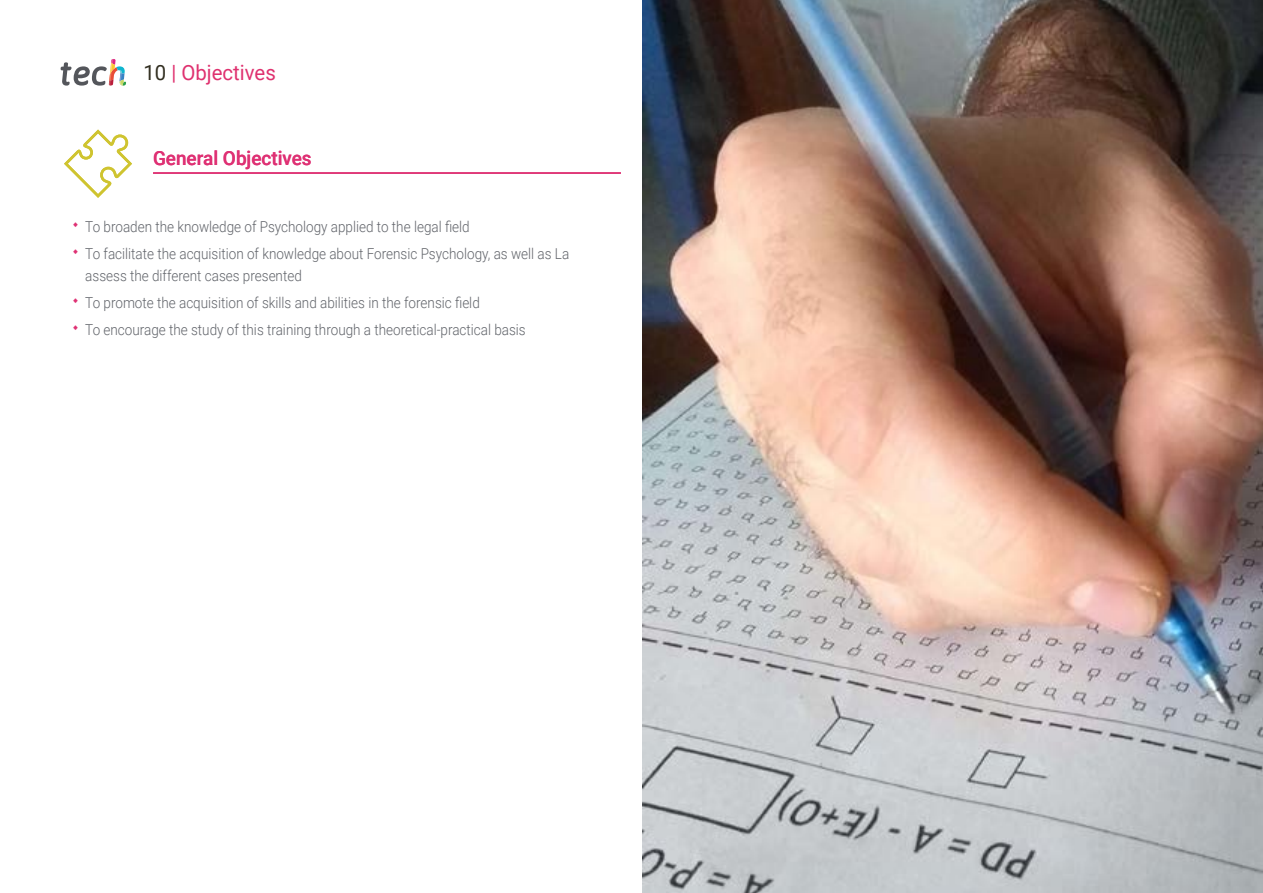
<style>
.page{position:relative;width:1263px;height:893px;background:#fff}
.page>*{position:absolute;margin:0;border:0;box-sizing:border-box;transform-origin:0 0}
.t1{font:21px "Roboto";color:#df316f}
.t2{font:500 19.5px "Roboto";color:#df3174}
.t3{font:300 15px/26.7px "Roboto";color:#61646a;scale:.9 1}
.s1{color:#312e20}
</style>
<div class="page">
<img style="left:642px;top:0;width:621px;height:893px">
<hr style="left:153px;top:173px;width:468px;height:1px;background:#df3174">
<svg style="left:64px;top:130px;width:68px;height:68px"></svg>
<svg style="left:61px;top:59px;width:65px;height:27px"></svg>
<h1 class="t1" style="left:144px;top:57px;width:134px"><span class="s1">10</span> | Objectives</h1>
<h2 class="t2" style="left:153px;top:144px;width:160px">General Objectives</h2>
<p class="t3" style="left:85px;top:213px;width:539px">To broaden the knowledge of Psychology applied to the legal field<br>To facilitate the acquisition of knowledge about Forensic Psychology, as well as La</p>
<p class="t3" style="left:85px;top:262px;width:491px">assess the different cases presented<br>To promote the acquisition of skills and abilities in the forensic field<br>To encourage the study of this training through a theoretical-practical basis</p>
</div>
